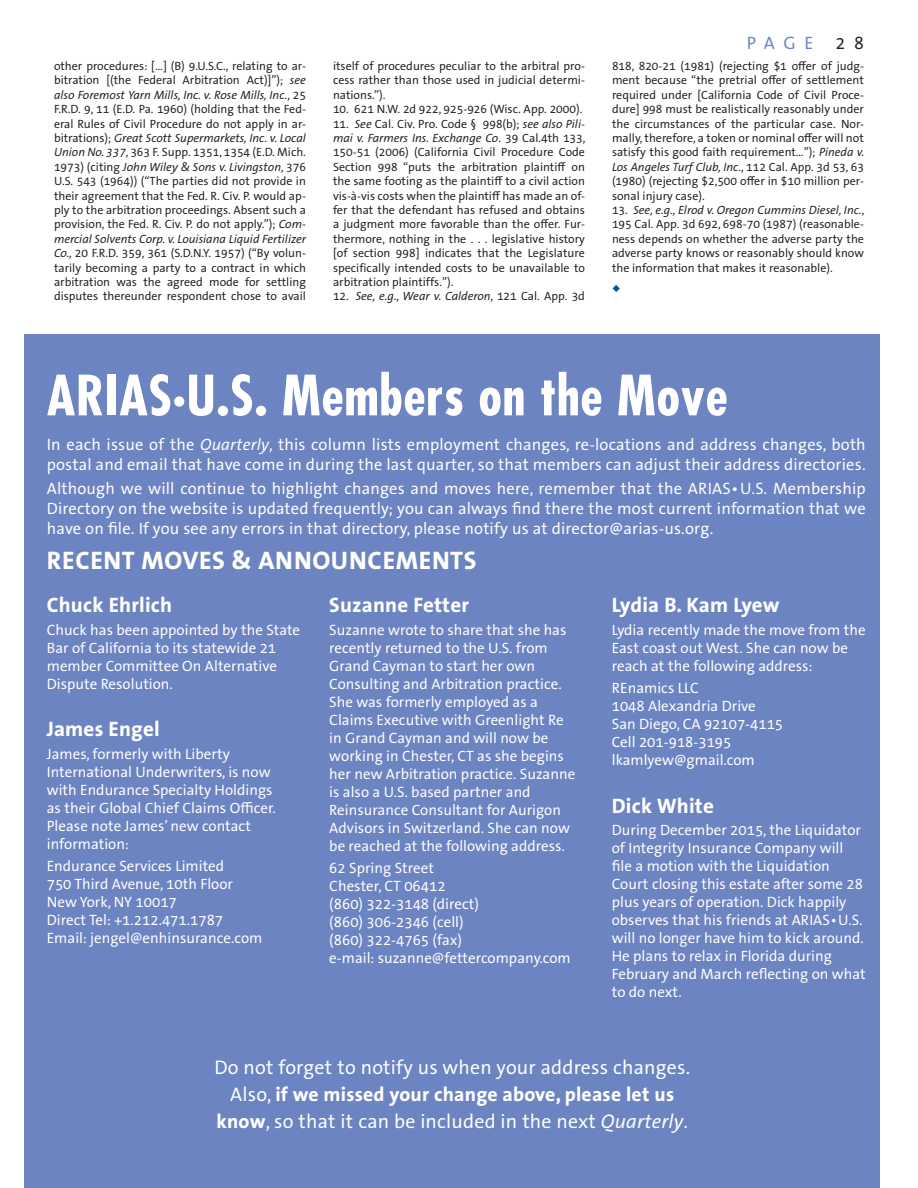
<style>
.page{position:relative;width:918px;height:1188px;background:#fff}
.page>*{position:absolute;margin:0;border:0;box-sizing:border-box;transform-origin:0 0}
.Headlines_-_Futura_C{font:700 condensed 54px "Futura Std";letter-spacing:.01em;color:#fff}
.Body_text{font:700 25.5px "The Sans Office";letter-spacing:.025em;color:#fff}
.Subheads-14_Bold{font:700 21px "The Sans Office";letter-spacing:.01em;color:#fff}
.Body_text-2{font:19.8px/27px "The Sans Office";letter-spacing:.01em;color:#fff;text-align:center}
.t1{font:18px "The Sans Office";letter-spacing:.485em;color:#6c84c1}
.t2{font:18px "Minion Pro";color:#0155a5}
.Body_text-3{font:16.5px/19.8px "The Sans Office";letter-spacing:.01em;color:#fff}
.Body_text-4{font:15px/18px "The Sans Office";color:#fff}
.t3{font:12px/14.4px "The Sans Office";color:#231f20;text-align:justify}
.t4{font:italic 12px "The Sans Office";color:#231f20}
.s1{font-style:italic}
.s2{font-style:normal}
.s3{color:#231f20}
.s4{font-weight:700}
</style>
<div class="page">
<div style="left:24px;top:335px;width:856px;height:853px;background:#6c84c1"></div>
<p class="t3" style="left:54px;top:59px;width:254px">other procedures: […] (B) 9.U.S.C., relating to ar&shy;bitration [(the Federal Arbitration Act)]”); <span class="s1">see also Foremost Yarn Mills, Inc. v. Rose Mills, Inc.</span>, 25<br>F.R.D. 9, 11 (E.D. Pa. 1960) (holding that the Fed&shy;eral Rules of Civil Procedure do not apply in ar&shy;bitrations); <span class="s1">Great Scott Supermarkets, Inc. v. Local Union No. 337</span>, 363 F. Supp. 1351, 1354 (E.D. Mich.<br>1973) (citing <span class="s1">John Wiley &amp; Sons v. Livingston</span>, 376<br>U.S. 543 (1964)) (“The parties did not provide in their agreement that the Fed. R. Civ. P. would ap&shy;ply to the arbitration proceedings. Absent such a provision, the Fed. R. Civ. P. do not apply.”); <span class="s1">Com&shy;mercial Solvents Corp. v. Louisiana Liquid Fertilizer Co.,</span> 20 F.R.D. 359, 361 (S.D.N.Y. 1957) (“By volun&shy;tarily becoming a party to a contract in which arbitration was the agreed mode for settling disputes thereunder respondent chose to avail</p>
<p class="t3" style="left:333px;top:59px;width:253px">itself of procedures peculiar to the arbitral pro&shy;cess rather than those used in judicial determi&shy;nations.”).</p>
<p class="t3" style="left:333px;top:102px;width:251px">10. 621 N.W. 2d 922, 925-926 (Wisc. App. 2000).</p>
<p class="t3" style="left:333px;top:116px;width:254px">11. <span class="s1">See</span> Cal. Civ. Pro. Code § 998(b); <span class="s1">see also Pili&shy;mai v. Farmers Ins. Exchange Co</span>. 39 Cal.4th 133, 150-51 (2006) (California Civil Procedure Code Section 998 “puts the arbitration plaintiff on the same footing as the plaintiff to a civil action vis-à-vis costs when the plaintiff has made an of&shy;fer that the defendant has refused and obtains a judgment more favorable than the offer. Fur&shy;thermore, nothing in the . . . legislative history [of section 998] indicates that the Legislature specifically intended costs to be unavailable to arbitration plaintiffs.”).</p>
<p class="t4" style="left:333px;top:289px;width:254px"><span class="s2">12.</span> See, e.g., Wear v. Calderon<span class="s2">, 121 Cal. App. 3d</span></p>
<h3 class="t1" style="left:747px;top:32px;width:119px">PAGE <span class="s3">28</span></h3>
<p class="t3" style="left:612px;top:59px;width:254px">818, 820-21 (1981) (rejecting $1 offer of judg&shy;ment because “the pretrial offer of settlement required under [California Code of Civil Proce&shy;dure] 998 must be realistically reasonably under the circumstances of the particular case. Nor&shy;mally, therefore, a token or nominal offer will not satisfy this good faith requirement…”); <span class="s1">Pineda v.<br>Los Angeles Turf Club, Inc.</span>, 112 Cal. App. 3d 53, 63 (1980) (rejecting $2,500 offer in $10 million per&shy;sonal injury case).</p>
<p class="t3" style="left:612px;top:203px;width:254px">13. <span class="s1">See, e.g., Elrod v. Oregon Cummins Diesel, Inc.</span>, 195 Cal. App. 3d 692, 698-70 (1987) (reasonable&shy;ness depends on whether the adverse party the adverse party knows or reasonably should know the information that makes it reasonable).</p>
<p class="t2" style="left:612px;top:275px;width:10px">◆</p>
<p class="Headlines_-_Futura_C" style="left:47px;top:362px;width:683px">ARIAS∙U.S. Members on the Move</p>
<p class="Body_text-3" style="left:47px;top:434px;width:821px">In each issue of the <span class="s1">Quarterly</span>, this column lists employment changes, re-locations and address changes, both postal and email that have come in during the last quarter, so that members can adjust their address directories.</p>
<p class="Body_text-3" style="left:47px;top:478px;width:821px;text-align:justify">Although we will continue to highlight changes and moves here, remember that the ARIAS•U.S. Membership Directory on the website is updated frequently; you can always find there the most current information that we have on file. If you see any errors in that directory, please notify us at director@arias-us.org.</p>
<p class="Body_text" style="left:47px;top:544px;width:431px">RECENT MOVES &amp; ANNOUNCEMENTS</p>
<p class="Subheads-14_Bold" style="left:47px;top:592px;width:127px">Chuck Ehrlich</p>
<p class="Body_text-4" style="left:47px;top:620px;width:255px">Chuck has been appointed by the State<br>Bar of California to its statewide 21 member Committee On Alternative<br>Dispute Resolution.</p>
<p class="Subheads-14_Bold" style="left:47px;top:716px;width:114px">James Engel</p>
<p class="Body_text-4" style="left:47px;top:744px;width:231px">James, formerly with Liberty<br>International Underwriters, is now with Endurance Specialty Holdings as their Global Chief Claims Officer.<br>Please note James’ new contact information:</p>
<p class="Body_text-4" style="left:47px;top:857px;width:217px">Endurance Services Limited<br>750 Third Avenue, 10th Floor<br>New York, NY 10017<br>Direct Tel: +1.212.471.1787<br>Email: jengel@enhinsurance.com</p>
<p class="Subheads-14_Bold" style="left:612px;top:592px;width:169px">Lydia B. Kam Lyew</p>
<p class="Body_text-4" style="left:612px;top:620px;width:255px">Lydia recently made the move from the<br>East coast out West. She can now be reach at the following address:</p>
<p class="Body_text-4" style="left:612px;top:679px;width:173px">REnamics LLC<br>1048 Alexandria Drive<br>San Diego, CA 92107-4115<br>Cell 201-918-3195 lkamlyew@gmail.com</p>
<p class="Subheads-14_Bold" style="left:612px;top:792px;width:104px">Dick White</p>
<p class="Body_text-4" style="left:612px;top:821px;width:255px">During December 2015, the Liquidator of Integrity Insurance Company will file a motion with the Liquidation Court closing this estate after some 28 plus years of operation. Dick happily observes that his friends at ARIAS•U.S. will no longer have him to kick around.<br>He plans to relax in Florida during February and March reflecting on what to do next.</p>
<p class="Subheads-14_Bold" style="left:329px;top:592px;width:141px">Suzanne Fetter</p>
<p class="Body_text-4" style="left:329px;top:620px;width:247px">Suzanne wrote to share that she has recently returned to the U.S. from Grand Cayman to start her own Consulting and Arbitration practice.<br>She was formerly employed as a Claims Executive with Greenlight Re in Grand Cayman and will now be working in Chester, CT as she begins her new Arbitration practice. Suzanne is also a U.S. based partner and Reinsurance Consultant for Aurigon Advisors in Switzerland. She can now be reached at the following address.</p>
<p class="Body_text-4" style="left:329px;top:859px;width:243px">62 Spring Street<br>Chester, CT 06412<br>(860) 322-3148 (direct)<br>(860) 306-2346 (cell)<br>(860) 322-4765 (fax)<br>e-mail: suzanne@fettercompany.com</p>
<p class="Body_text-2" style="left:214px;top:1053px;width:477px">Do not forget to notify us when your address changes.<br>Also, <span class="s4">if we missed your change above, please let us know</span>, so that it can be included in the next <span class="s1">Quarterly</span>.</p>
</div>
